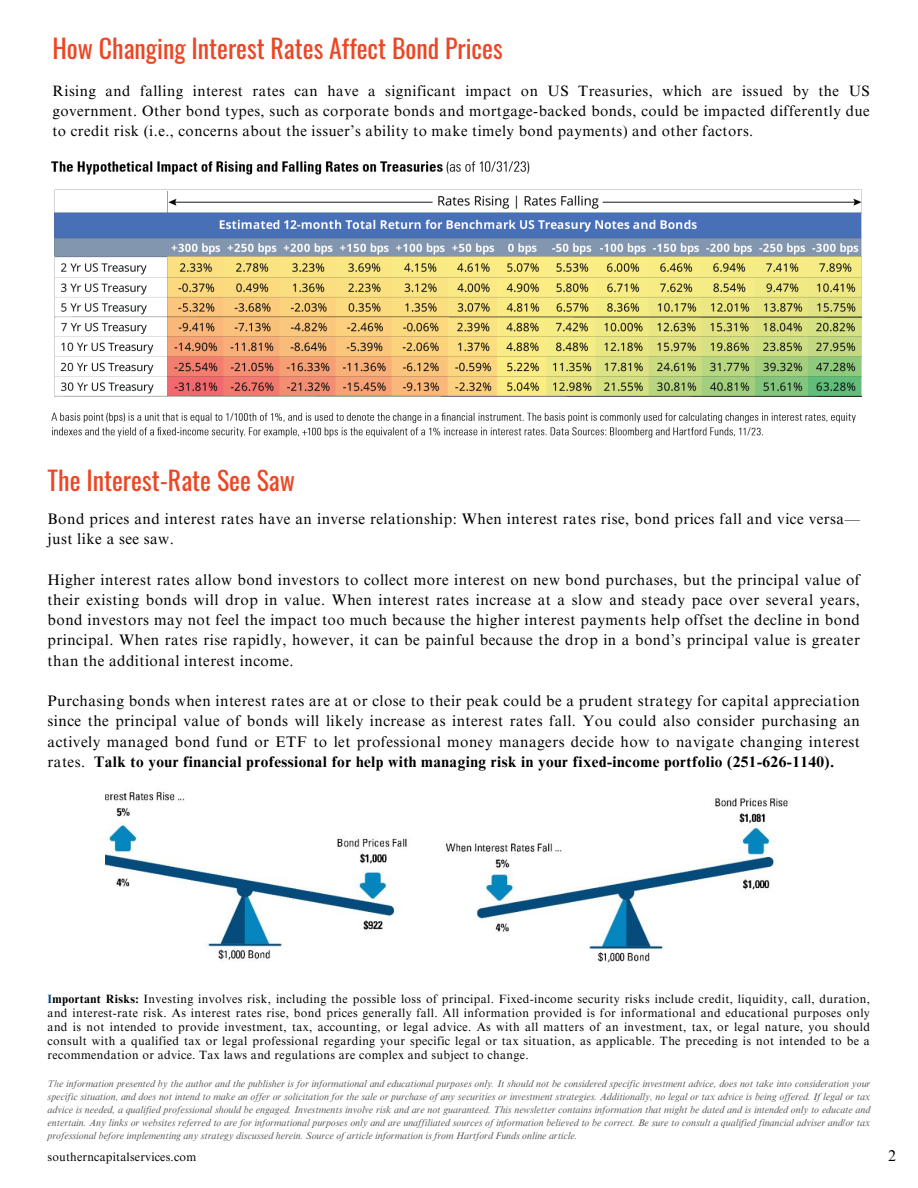
<style>
.page{position:relative;width:918px;height:1188px;background:#fff}
.page>*{position:absolute;margin:0;border:0;box-sizing:border-box;transform-origin:0 0}
.t1{font:25.8px "Oswald";color:#ed4624}
.t2{font:15.6px "Times NRMT Pro";color:#000}
.t3{font:15.3px/20.2px "Times NRMT Pro";letter-spacing:.03em;color:#000;text-align:justify}
.t4{font:15px/20.2px "Times NRMT Pro";letter-spacing:.03em;color:#000;text-align:justify}
.t5{font:12px/14px "Times NRMT Pro";letter-spacing:.03em;color:#000;text-align:justify}
.t6{font:italic 9.75px/13px "Times NRMT Pro";color:#555656;text-align:justify}
.s1{font-weight:700}
.s2{font-weight:700;color:#0b4a79}
.s3{color:#737373}
</style>
<div class="page">
<img style="left:51px;top:161px;width:811px;height:277px">
<img style="left:106px;top:792px;width:682px;height:171px">
<p class="t1" style="left:52px;top:28px;width:452px">How Changing Interest Rates Affect Bond Prices</p>
<p class="t4" style="left:52px;top:82px;width:819px">Rising and falling interest rates can have a significant impact on US Treasuries, which are issued by the US government. Other bond types, such as corporate bonds and mortgage-backed bonds, could be impacted differently due to credit risk (i.e., concerns about the issuer’s ability to make timely bond payments) and other factors.</p>
<p class="t1" style="left:48px;top:461px;width:249px">The Interest-Rate See Saw</p>
<p class="t3" style="left:48px;top:510px;width:814px">Bond prices and interest rates have an inverse relationship: When interest rates rise, bond prices fall and vice versa— just like a see saw.</p>
<p class="t3" style="left:48px;top:571px;width:814px">Higher interest rates allow bond investors to collect more interest on new bond purchases, but the principal value of their existing bonds will drop in value. When interest rates increase at a slow and steady pace over several years, bond investors may not feel the impact too much because the higher interest payments help offset the decline in bond principal. When rates rise rapidly, however, it can be painful because the drop in a bond’s principal value is greater than the additional interest income.</p>
<p class="t3" style="left:48px;top:693px;width:814px">Purchasing bonds when interest rates are at or close to their peak could be a prudent strategy for capital appreciation since the principal value of bonds will likely increase as interest rates fall. You could also consider purchasing an actively managed bond fund or ETF to let professional money managers decide how to navigate changing interest rates. <span class="s1">Talk to your financial professional for help with managing risk in your fixed-income portfolio (251-626-1140).</span></p>
<p class="t5" style="left:48px;top:994px;width:824px"><span class="s2">I</span><span class="s1">mportant Risks:</span> Investing involves risk, including the possible loss of principal. Fixed-income security risks include credit, liquidity, call, duration, and interest-rate risk. As interest rates rise, bond prices generally fall. All information provided is for informational and educational purposes only and is not intended to provide investment, tax, accounting, or legal advice. As with all matters of an investment, tax, or legal nature, you should consult with a qualified tax or legal professional regarding your specific legal or tax situation, as applicable. The preceding is not intended to be a recommendation or advice. Tax laws and regulations are complex and subject to change.</p>
<p class="t6" style="left:48px;top:1079px;width:824px"><span class="s3">Th</span>e information presented by the author and the publisher is for informational and educational purposes only. It should not be considered specific investment advice, does not take into consideration your specific situation, and does not intend to make an offer or solicitation for the sale or purchase of any securities or investment strategies. Additionally, no legal or tax advice is being offered. If legal or tax advice is needed, a qualified professional should be engaged. Investments involve risk and are not guaranteed. This newsletter contains information that might be dated and is intended only to educate and entertain. Any links or websites referred to are for informational purposes only and are unaffiliated sources of information believed to be correct. Be sure to consult a qualified financial adviser and/or tax professional before implementing any strategy discussed herein. Source of article information is from Hartford Funds online article.</p>
<p class="t5" style="left:48px;top:1152px;width:150px">southerncapitalservices.com</p>
<p class="t2" style="left:888px;top:1149px;width:9px">2</p>
</div>
